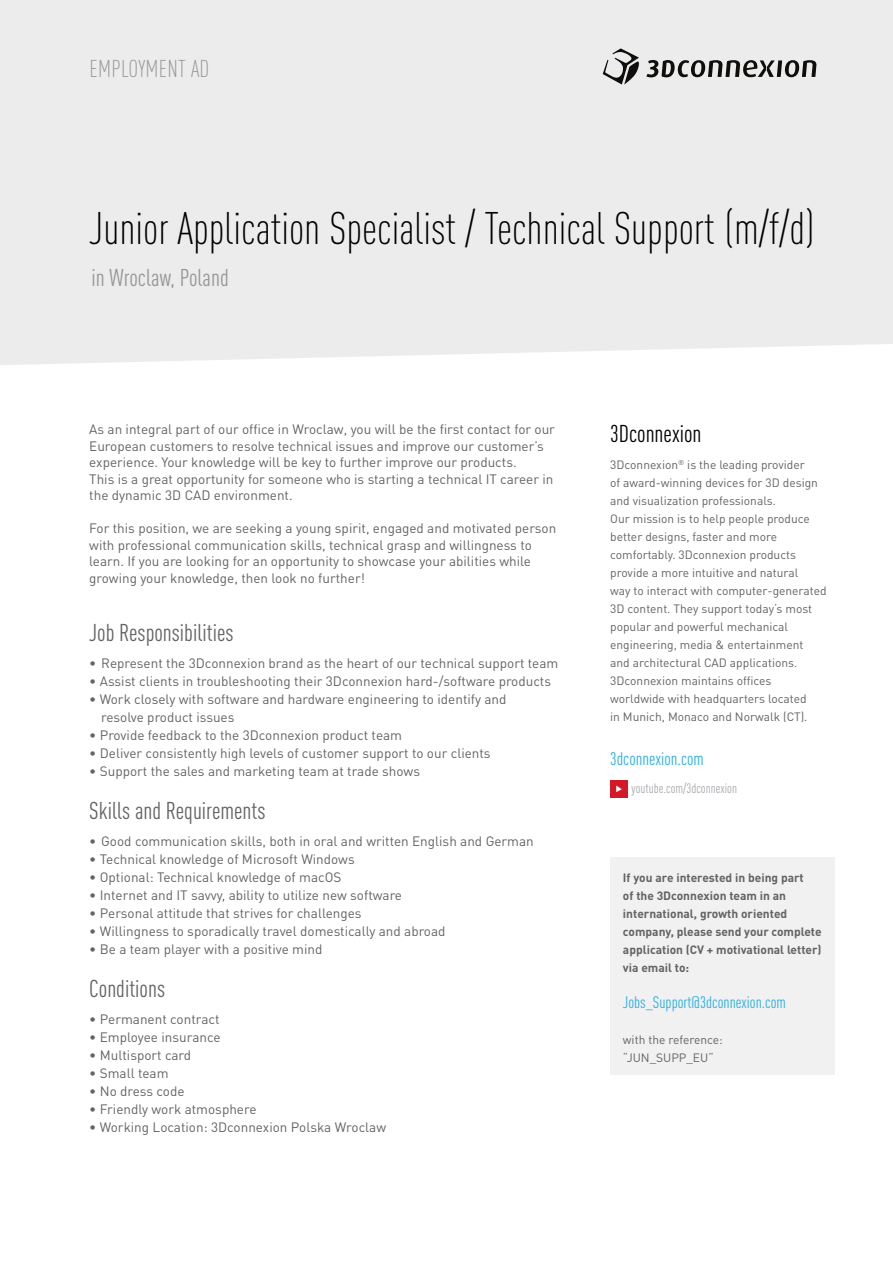
<style>
.page{position:relative;width:893px;height:1263px;background:#fff}
.page>*{position:absolute;margin:0;border:0;box-sizing:border-box;transform-origin:0 0}
.t1{font:300 condensed 45px "DIN Pro";color:#000}
.t2{font:condensed 24px "DIN Pro";color:#636362}
.t3{font:condensed 24px "DIN Pro";color:#979797}
.t4{font:300 condensed 24px "DIN Pro";letter-spacing:.01em;color:#979797}
.t5{font:condensed 24px "DIN Pro";color:#000}
.t6{font:condensed 18px "DIN Pro";color:#2bafe5}
.t7{font:condensed 16.5px "DIN Pro";color:#2bafe5}
.t8{font:13.5px/16.5px "DIN Pro";color:#636362}
.t9{font:condensed 13.5px "DIN Pro";color:#aaa7ad}
.t10{font:12px/18px "DIN Pro";color:#636362}
.t11{font:700 12px/18px "DIN Pro";color:#636362}
</style>
<div class="page">
<div style="left:0;top:0;width:893px;height:365px;background:#ececed"></div>
<div style="left:610px;top:858px;width:224px;height:217px;background:#f1f1f1"></div>
<div style="left:610px;top:780px;width:17px;height:17px;background:#d51825"></div>
<svg style="left:616px;top:785px;width:6px;height:7px"></svg>
<svg style="left:603px;top:48px;width:36px;height:37px"></svg>
<svg style="left:646px;top:60px;width:170px;height:17px"></svg>
<h2 class="t4" style="left:89px;top:55px;width:121px">EMPLOYMENT AD</h2>
<h1 class="t1" style="left:89px;top:203px;width:727px">Junior Application Specialist / Technical Support (m/f/d)</h1>
<h2 class="t3" style="left:92px;top:264px;width:139px">in Wroclaw, Poland</h2>
<p class="t8" style="left:89px;top:420px;width:467px">As an integral part of our office in Wroclaw, you will be the first contact for our European customers to resolve technical issues and improve our customer’s experience. Your knowledge will be key to further improve our products.<br>This is a great opportunity for someone who is starting a technical IT career in the dynamic 3D CAD environment.</p>
<p class="t8" style="left:89px;top:519px;width:469px">For this position, we are seeking a young spirit, engaged and motivated person with professional communication skills, technical grasp and willingness to learn. If you are looking for an opportunity to showcase your abilities while growing your knowledge, then look no further!</p>
<h2 class="t2" style="left:89px;top:619px;width:146px">Job Responsibilities</h2>
<p class="t8" style="left:89px;top:654px;width:471px">• Represent the 3Dconnexion brand as the heart of our technical support team</p>
<p class="t8" style="left:89px;top:672px;width:463px">• Assist clients in troubleshooting their 3Dconnexion hard-/software products</p>
<p class="t8" style="left:101px;top:689px;width:407px;line-height:18px;text-indent:-12px">• Work closely with software and hardware engineering to identify and resolve product issues</p>
<p class="t8" style="left:89px;top:726px;width:314px">• Provide feedback to the 3Dconnexion product team</p>
<p class="t8" style="left:89px;top:744px;width:403px">• Deliver consistently high levels of customer support to our clients</p>
<p class="t8" style="left:89px;top:762px;width:332px">• Support the sales and marketing team at trade shows</p>
<h2 class="t2" style="left:89px;top:797px;width:178px">Skills and Requirements</h2>
<p class="t8" style="left:89px;top:832px;width:446px">• Good communication skills, both in oral and written English and German</p>
<p class="t8" style="left:89px;top:850px;width:267px">• Technical knowledge of Microsoft Windows</p>
<p class="t8" style="left:89px;top:868px;width:254px">• Optional: Technical knowledge of macOS</p>
<p class="t8" style="left:89px;top:886px;width:314px">• Internet and IT savvy, ability to utilize new software</p>
<p class="t8" style="left:89px;top:904px;width:274px">• Personal attitude that strives for challenges</p>
<p class="t8" style="left:89px;top:922px;width:358px">• Willingness to sporadically travel domestically and abroad</p>
<p class="t8" style="left:89px;top:940px;width:235px">• Be a team player with a positive mind</p>
<h2 class="t2" style="left:89px;top:975px;width:77px">Conditions</h2>
<p class="t8" style="left:89px;top:1010px;width:132px">• Permanent contract</p>
<p class="t8" style="left:89px;top:1028px;width:133px">• Employee insurance</p>
<p class="t8" style="left:89px;top:1046px;width:103px">• Multisport card</p>
<p class="t8" style="left:89px;top:1064px;width:81px">• Small team</p>
<p class="t8" style="left:89px;top:1082px;width:97px">• No dress code</p>
<p class="t8" style="left:89px;top:1100px;width:169px">• Friendly work atmosphere</p>
<p class="t8" style="left:89px;top:1118px;width:298px">• Working Location: 3Dconnexion Polska Wroclaw</p>
<h2 class="t5" style="left:610px;top:420px;width:93px">3Dconnexion</h2>
<p class="t10" style="left:610px;top:455px;width:218px">3Dconnexion<sup>®</sup> is the leading provider<br>of award-winning devices for 3D design and visualization professionals.<br>Our mission is to help people produce better designs, faster and more comfortably. 3Dconnexion products provide a more intuitive and natural<br>way to interact with computer-generated 3D content. They support today‘s most popular and powerful mechanical engineering, media &amp; entertainment<br>and architectural CAD applications.<br>3Dconnexion maintains offices worldwide with headquarters located<br>in Munich, Monaco and Norwalk (CT).</p>
<h3 class="t6" style="left:610px;top:748px;width:95px">3dconnexion.com</h3>
<p class="t9" style="left:631px;top:781px;width:107px">youtube.com/3dconnexion</p>
<p class="t11" style="left:623px;top:868px;width:200px">If you are interested in being part<br>of the 3Dconnexion team in an international, growth oriented company, please send your complete application (CV + motivational letter) via email to:</p>
<p class="t7" style="left:623px;top:993px;width:165px">Jobs_Support@3dconnexion.com</p>
<p class="t10" style="left:623px;top:1030px;width:101px">with the reference: “JUN_SUPP_EU“</p>
</div>
